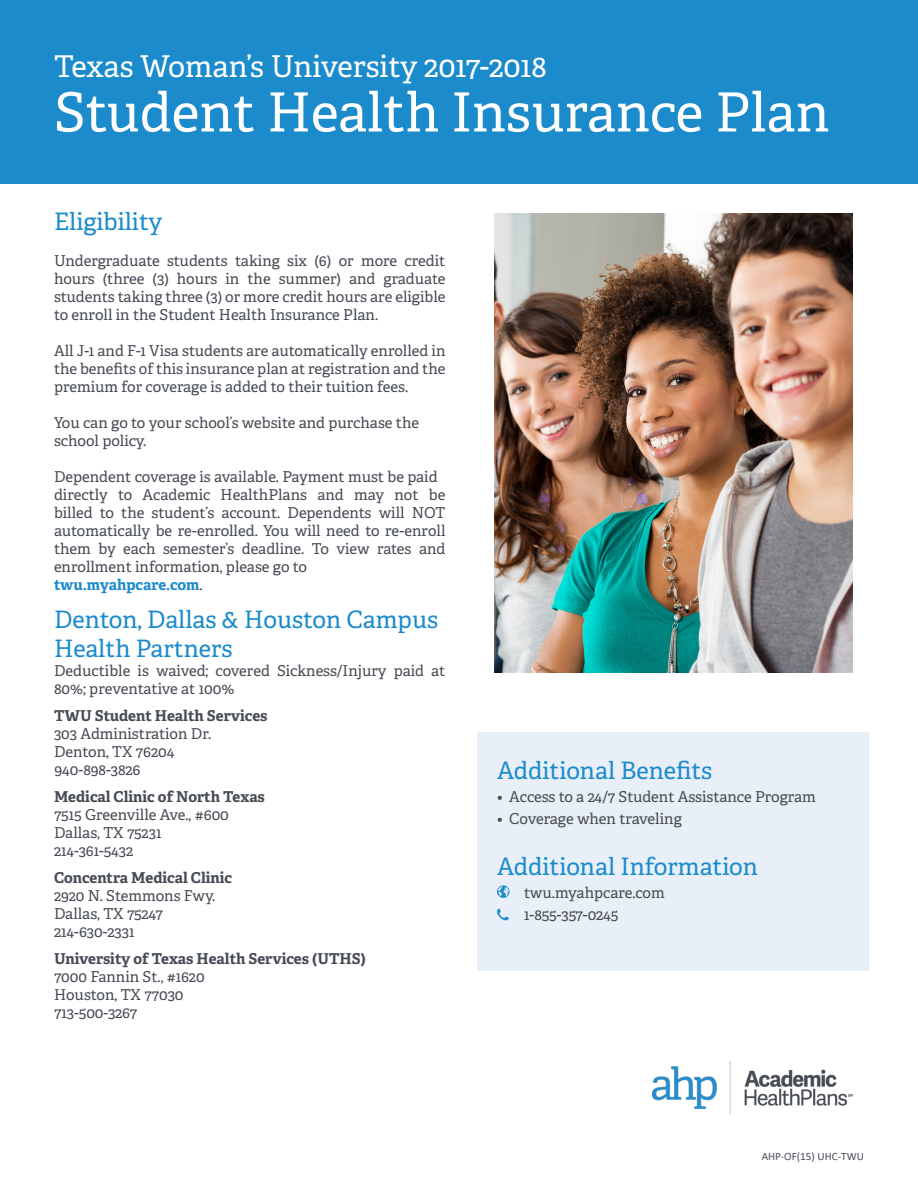
<style>
.page{position:relative;width:918px;height:1188px;background:#fff}
.page>*{position:absolute;margin:0;border:0;box-sizing:border-box;transform-origin:0 0}
.t1{font:54px "Adelle";color:#fff}
.t2{font:30px "Adelle";letter-spacing:-.005em;color:#fff}
.t3{font:24px/28.8px "Adelle";color:#1b8bcb}
.t4{font:15px/18px "Adelle";color:#464b54;text-align:justify}
.t5{font:700 15px "Adelle";color:#464b54}
.t6{font:700 15px "Adelle";letter-spacing:-.005em;color:#1b8bcb}
.t7{font:11.25px "Calibri";color:#464b54}
.s1{font-weight:400;color:#464b54}
</style>
<div class="page">
<img style="left:652px;top:1061px;width:200px;height:53px">
<div style="left:0;top:0;width:918px;height:184px;background:#1b8bcb"></div>
<img style="left:495px;top:213px;width:357px;height:460px">
<div style="left:478px;top:732px;width:391px;height:238px;background:#e8eff8"></div>
<svg style="left:497px;top:885px;width:13px;height:13px"></svg>
<svg style="left:497px;top:909px;width:12px;height:11px"></svg>
<p class="t2" style="left:54px;top:48px;width:494px">Texas Woman’s University 2017-2018</p>
<p class="t1" style="left:54px;top:79px;width:777px">Student Health Insurance Plan</p>
<p class="t3" style="left:54px;top:207px;width:110px">Eligibility</p>
<p class="t4" style="left:54px;top:252px;width:393px">Undergraduate students taking six (6) or more credit hours (three (3) hours in the summer) and graduate students taking three (3) or more credit hours are eligible to enroll in the Student Health Insurance Plan.</p>
<p class="t4" style="left:54px;top:342px;width:393px">All J-1 and F-1 Visa students are automatically enrolled in</p>
<p class="t4" style="left:54px;top:360px;width:393px">the benefits of this insurance plan at registration and the</p>
<p class="t4" style="left:54px;top:378px;width:356px">premium for coverage is added to their tuition fees.</p>
<p class="t4" style="left:54px;top:414px;width:367px">You can go to your school’s website and purchase the</p>
<p class="t4" style="left:54px;top:432px;width:94px">school policy.</p>
<p class="t4" style="left:54px;top:468px;width:385px">Dependent coverage is available. Payment must be paid</p>
<p class="t4" style="left:54px;top:486px;width:393px">directly to Academic HealthPlans and may not be billed to the student’s account. Dependents will NOT automatically be re-enrolled. You will need to re-enroll them by each semester’s deadline. To view rates and enrollment information, please go to</p>
<p class="t6" style="left:54px;top:575px;width:150px">twu.myahpcare.com<span class="s1">.</span></p>
<p class="t3" style="left:54px;top:605px;width:386px">Denton, Dallas &amp; Houston Campus<br>Health Partners</p>
<p class="t4" style="left:54px;top:662px;width:393px">Deductible is waived; covered Sickness/Injury paid at<br>80%; preventative at 100%</p>
<p class="t5" style="left:54px;top:706px;width:215px">TWU Student Health Services</p>
<p class="t4" style="left:54px;top:725px;width:159px">303 Administration Dr.</p>
<p class="t4" style="left:54px;top:743px;width:122px">Denton, TX 76204</p>
<p class="t4" style="left:54px;top:761px;width:88px">940-898-3826</p>
<p class="t5" style="left:54px;top:787px;width:212px">Medical Clinic of North Texas</p>
<p class="t4" style="left:54px;top:806px;width:176px">7515 Greenville Ave., #600</p>
<p class="t4" style="left:54px;top:824px;width:109px">Dallas, TX 75231</p>
<p class="t4" style="left:54px;top:842px;width:81px">214-361-5432</p>
<p class="t5" style="left:54px;top:868px;width:180px">Concentra Medical Clinic</p>
<p class="t4" style="left:54px;top:887px;width:163px">2920 N. Stemmons Fwy.</p>
<p class="t4" style="left:54px;top:905px;width:110px">Dallas, TX 75247</p>
<p class="t4" style="left:54px;top:923px;width:82px">214-630-2331</p>
<p class="t5" style="left:54px;top:949px;width:313px">University of Texas Health Services (UTHS)</p>
<p class="t4" style="left:54px;top:968px;width:152px">7000 Fannin St., #1620</p>
<p class="t4" style="left:54px;top:986px;width:131px">Houston, TX 77030</p>
<p class="t4" style="left:54px;top:1004px;width:85px">713-500-3267</p>
<p class="t3" style="left:497px;top:757px;width:217px">Additional Benefits</p>
<p class="t4" style="left:497px;top:787px;width:320px">• Access to a 24/7 Student Assistance Program</p>
<p class="t4" style="left:497px;top:810px;width:186px">• Coverage when traveling</p>
<p class="t3" style="left:497px;top:853px;width:263px">Additional Information</p>
<p class="t4" style="left:524px;top:884px;width:142px">twu.myahpcare.com</p>
<p class="t4" style="left:524px;top:906px;width:96px">1-855-357-0245</p>
<p class="t7" style="left:762px;top:1148px;width:104px">AHP-OF(15) UHC-TWU</p>
</div>
